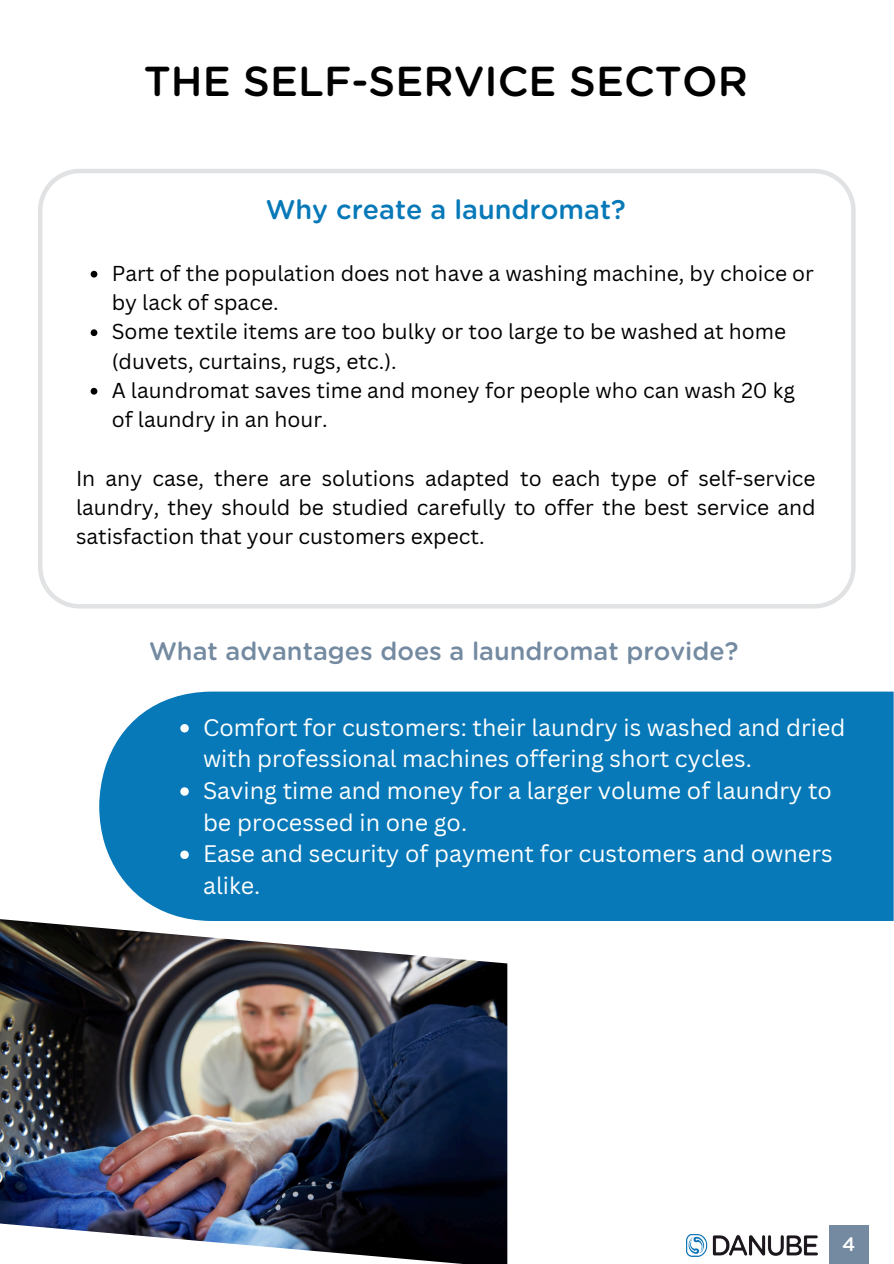
<style>
.page{position:relative;width:894px;height:1264px;background:#fff}
.page>*{position:absolute;margin:0;border:0;box-sizing:border-box;transform-origin:0 0}
.t1{font:500 41.85px "Gotham Rounded";color:#000}
.t2{font:500 27px "Gotham Rounded";color:#0779b8}
.t3{font:500 25.35px "Gotham Rounded";color:#738aa1}
.t4{font:23.25px/31.7px "Canva Sans";color:#fff}
.t5{font:21px/29.2px "Canva Sans";color:#000}
.t6{font:500 19.5px "Gotham Rounded";color:#fff}
</style>
<div class="page">
<div style="left:828px;top:1225px;width:40px;height:38px;background:#738aa1"></div>
<img style="left:686px;top:1234px;width:130px;height:21px">
<svg style="left:38px;top:169px;width:817px;height:439px"></svg>
<div style="left:99px;top:691px;width:794px;height:230px;background:#0779b8"></div>
<img style="left:0;top:919px;width:507px;height:344px">
<svg style="left:180px;top:724px;width:9px;height:8px"></svg>
<svg style="left:180px;top:787px;width:9px;height:8px"></svg>
<svg style="left:180px;top:850px;width:9px;height:9px"></svg>
<svg style="left:91px;top:271px;width:6px;height:6px"></svg>
<svg style="left:91px;top:329px;width:6px;height:7px"></svg>
<svg style="left:91px;top:388px;width:6px;height:6px"></svg>
<p class="t1" style="left:144px;top:63px;width:605px">THE SELF-SERVICE SECTOR</p>
<p class="t2" style="left:266px;top:197px;width:361px">Why create a laundromat?</p>
<h2 class="t5" style="left:112px;top:258px;width:703px">Part of the population does not have a washing machine, by choice or by lack of space.</h2>
<p class="t5" style="left:112px;top:317px;width:675px">Some textile items are too bulky or too large to be washed at home (duvets, curtains, rugs, etc.).</p>
<p class="t5" style="left:112px;top:375px;width:684px">A laundromat saves time and money for people who can wash 20 kg of laundry in an hour.</p>
<p class="t5" style="left:76px;top:463px;width:741px;text-align:justify">In any case, there are solutions adapted to each type of self-service laundry, they should be studied carefully to offer the best service and satisfaction that your customers expect.</p>
<p class="t3" style="left:149px;top:639px;width:590px">What advantages does a laundromat provide?</p>
<p class="t4" style="left:203px;top:710px;width:643px">Comfort for customers: their laundry is washed and dried with professional machines offering short cycles.</p>
<p class="t4" style="left:203px;top:774px;width:630px">Saving time and money for a larger volume of laundry to be processed in one go.</p>
<p class="t4" style="left:203px;top:837px;width:631px">Ease and security of payment for customers and owners alike.</p>
<h1 class="t6" style="left:842px;top:1235px;width:15px">4</h1>
</div>
